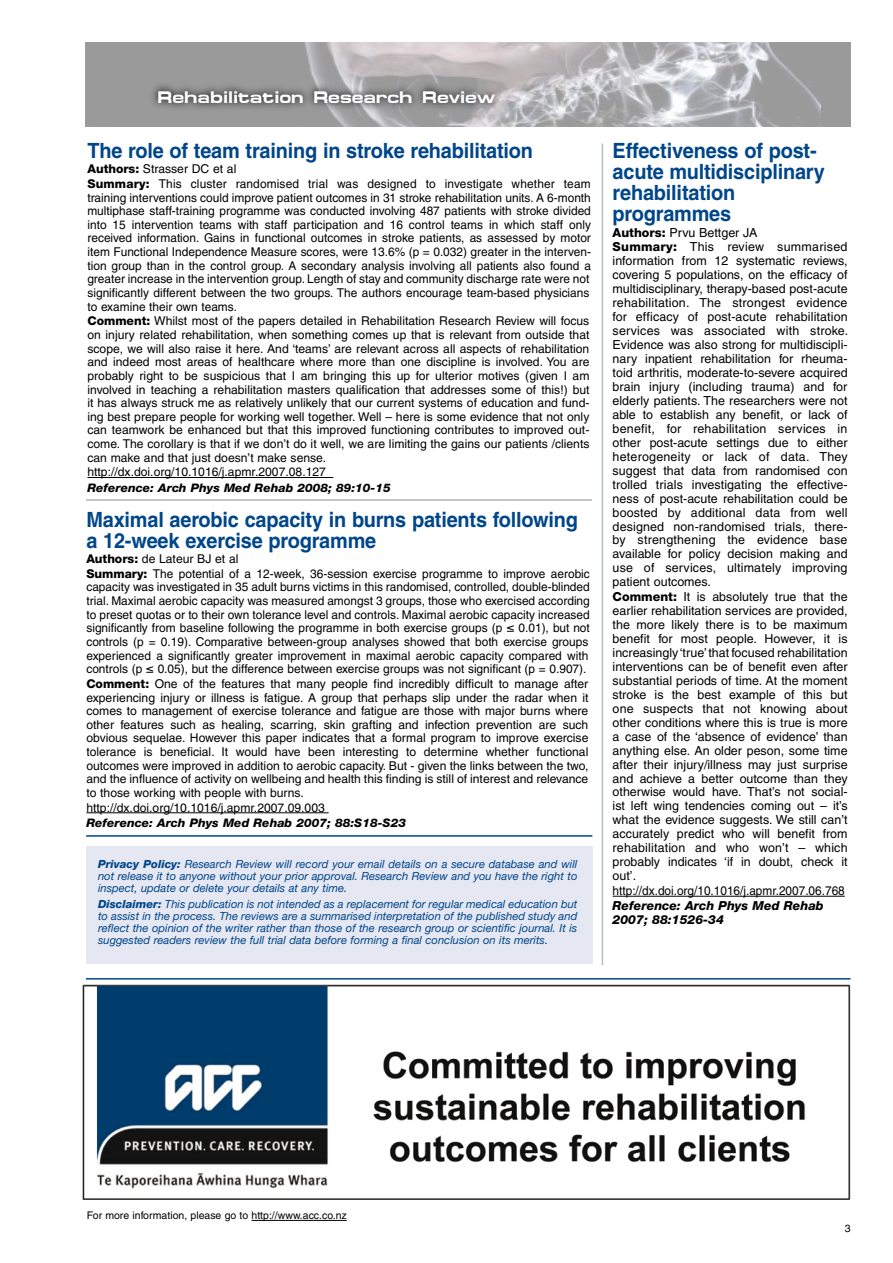
<style>
.page{position:relative;width:893px;height:1263px;background:#fff}
.page>*{position:absolute;margin:0;border:0;box-sizing:border-box;transform-origin:0 0}
.t1{font:700 21px/21px "Helvetica";letter-spacing:-.01em;color:#00468a;scale:.95 1}
.t2{font:700 16.8px "Micro Extended";color:#fff}
.t3{font:12.45px/14px "Helvetica";color:#000}
.t4{font:italic 800 12.45px/14px "Helvetica Neue";color:#000}
.t5{font:12.15px/13.8px "Helvetica";color:#000}
.t6{font:italic 800 11.85px "Helvetica Neue";color:#000}
.t7{font:italic 11.25px/12px "Helvetica Neue";color:#00468a;text-align:justify}
.t8{font:10.5px "Helvetica";color:#000}
.s1{font-family:"Helvetica Neue";font-weight:800}
.s2{font-weight:800}
</style>
<div class="page">
<img style="left:82px;top:984px;width:769px;height:216px">
<hr style="left:86px;top:812px;width:243px;height:1px;background:#000">
<hr style="left:87px;top:477px;width:246px;height:1px;background:#000">
<hr style="left:602px;top:144px;width:1px;height:821px;background:#b7bcbf">
<hr style="left:86px;top:499px;width:506px;height:2px;background:#b1b2b4">
<hr style="left:86px;top:978px;width:764px;height:1px;background:#00468a">
<div style="left:86px;top:846px;width:506px;height:117px;background:#e5e7f2"></div>
<hr style="left:86px;top:835px;width:506px;height:2px;background:#00468a">
<hr style="left:252px;top:1220px;width:95px;height:1px;background:#000">
<hr style="left:613px;top:896px;width:232px;height:1px;background:#000">
<div style="left:85px;top:43px;width:766px;height:84px;background:#9a9a9a"></div>
<img style="left:305px;top:43px;width:515px;height:84px">
<svg style="left:153px;top:81px;width:350px;height:31px"></svg>
<h2 class="t2" style="left:158px;top:87px;width:339px">Rehabilitation Research Review</h2>
<h1 class="t1" style="left:87px;top:139px;width:471px">The role of team training in stroke rehabilitation</h1>
<p class="t5" style="left:87px;top:162px;width:505px"><span class="s1">Authors:</span> Strasser DC et al<br><span class="s1">Summary:</span> This cluster randomised trial was designed to investigate whether team training interventions could improve patient outcomes in 31 stroke rehabilitation units. A 6-month multiphase staff-training programme was conducted involving 487 patients with stroke divided into 1 5 intervention teams with staff participation and 1 6 control teams in which staff only received information. Gains in functional outcomes in stroke patients, as assessed by motor item Functional Independence Measure scores, were 1 3.6% (p = 0.032) greater in the interven&shy;tion group than in the control group. A secondary analysis involving all patients also found a greater increase in the intervention group. Length of stay and community discharge rate were not significantly different between the two groups. The authors encourage team-based physicians to examine their own teams.<br><span class="s1">Comment:</span> Whilst most of the papers detailed in Rehabilitation Research Review will focus on injury related rehabilitation, when something comes up that is relevant from outside that scope, we will also raise it here. And ‘teams’ are relevant across all aspects of rehabilitation and indeed most areas of healthcare where more than one discipline is involved. You are probably right to be suspicious that I am bringing this up for ulterior motives (given I am involved in teaching a rehabilitation masters qualification that addresses some of this!) but it has always struck me as relatively unlikely that our current systems of education and fund&shy;ing best prepare people for working well together. Well – here is some evidence that not only can teamwork be enhanced but that this improved functioning contributes to improved out&shy;come. The corollary is that if we don’t do it well, we are limiting the gains our patients /clients can make and that just doesn’t make sense.<br>http://dx.doi.org/1 0.1 01 6/j.apmr.2007.08.1 27</p>
<p class="t6" style="left:87px;top:481px;width:305px">Reference: Arch Phys Med Rehab 2008; 89:10-15</p>
<h1 class="t1" style="left:86px;top:508px;width:519px">Maximal aerobic capacity in burns patients following a 12-week exercise programme</h1>
<p class="t5" style="left:86px;top:552px;width:505px"><span class="s1">Authors:</span> de Lateur BJ et al<br><span class="s1">Summary:</span> The potential of a 1 2-week, 36-session exercise programme to improve aerobic capacity was investigated in 35 adult burns victims in this randomised, controlled, double-blinded trial. Maximal aerobic capacity was measured amongst 3 groups, those who exercised according to preset quotas or to their own tolerance level and controls. Maximal aerobic capacity increased significantly from baseline following the programme in both exercise groups (p ≤ 0.01 ), but not controls (p = 0.1 9). Comparative between-group analyses showed that both exercise groups experienced a significantly greater improvement in maximal aerobic capacity compared with controls (p ≤ 0.05), but the difference between exercise groups was not significant (p = 0.907).<br><span class="s1">Comment:</span> One of the features that many people find incredibly difficult to manage after experiencing injury or illness is fatigue. A group that perhaps slip under the radar when it comes to management of exercise tolerance and fatigue are those with major burns where other features such as healing, scarring, skin grafting and infection prevention are such obvious sequelae. However this paper indicates that a formal program to improve exercise tolerance is beneficial. It would have been interesting to determine whether functional outcomes were improved in addition to aerobic capacity. But - given the links between the two, and the influence of activity on wellbeing and health this finding is still of interest and relevance to those working with people with burns.<br>http://dx.doi.org/1 0.1 01 6/j.apmr.2007.09.003</p>
<p class="t6" style="left:86px;top:816px;width:321px">Reference: Arch Phys Med Rehab 2007; 88:S18-S23</p>
<p class="t7" style="left:98px;top:858px;width:481px"><span class="s2">Privacy Policy:</span> Research Review will record your email details on a secure database and will not release it to anyone without your prior approval. Research Review and you have the right to inspect, update or delete your details at any time.</p>
<p class="t7" style="left:98px;top:898px;width:481px"><span class="s2">Disclaimer:</span> This publication is not intended as a replacement for regular medical education but to assist in the process. The reviews are a summarised interpretation of the published study and reflect the opinion of the writer rather than those of the research group or scientific journal. It is suggested readers review the full trial data before forming a final conclusion on its merits.</p>
<h1 class="t1" style="left:613px;top:139px;width:225px">Effectiveness of post&shy;acute multidisciplinary rehabilitation programmes</h1>
<p class="t3" style="left:613px;top:225px;width:237px"><span class="s1">Authors:</span> Prvu Bettger JA<br><span class="s1">Summary:</span> This review summarised information from 1 2 systematic reviews, covering 5 populations, on the efficacy of multidisciplinary, therapy-based post-acute rehabilitation. The strongest evidence for efficacy of post-acute rehabilitation services was associated with stroke.<br>Evidence was also strong for multidiscipli&shy;nary inpatient rehabilitation for rheuma&shy;toid arthritis, moderate-to-severe acquired brain injury (including trauma) and for elderly patients. The researchers were not able to establish any benefit, or lack of benefit, for rehabilitation services in other post-acute settings due to either heterogeneity or lack of data. They suggest that data from randomised con trolled trials investigating the effective&shy;ness of post-acute rehabilitation could be boosted by additional data from well designed non-randomised trials, there&shy;by strengthening the evidence base available for policy decision making and use of services, ultimately improving patient outcomes.<br><span class="s1">Comment:</span> It is absolutely true that the earlier rehabilitation services are provided, the more likely there is to be maximum benefit for most people. However, it is increasingly ‘true’ that focused rehabilitation interventions can be of benefit even after substantial periods of time. At the moment stroke is the best example of this but one suspects that not knowing about other conditions where this is true is more a case of the ‘absence of evidence’ than anything else. An older peson, some time after their injury/illness may just surprise and achieve a better outcome than they otherwise would have. That’s not social&shy;ist left wing tendencies coming out – it’s what the evidence suggests. We still can’t accurately predict who will benefit from rehabilitation and who won’t – which probably indicates ‘if in doubt, check it out’.<br>http://dx.doi.org/1 0.1 01 6/j.apmr.2007.06.768</p>
<p class="t4" style="left:613px;top:898px;width:212px">Reference: Arch Phys Med Rehab<br>2007; 88:1526-34</p>
<p class="t8" style="left:87px;top:1209px;width:262px">For more information, please go to http://www.acc.co.nz</p>
</div>
